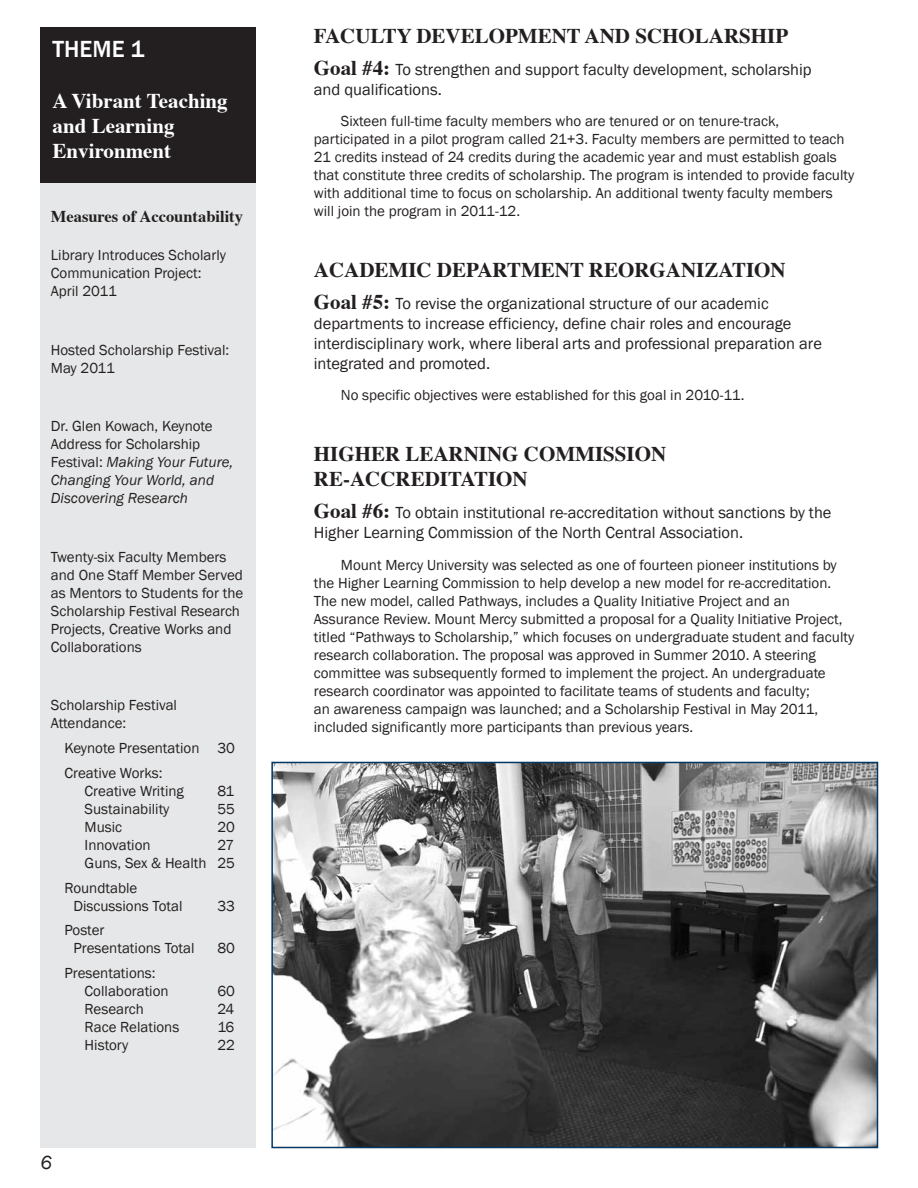
<style>
.page{position:relative;width:918px;height:1188px;background:#fff}
.page>*{position:absolute;margin:0;border:0;box-sizing:border-box;transform-origin:0 0}
.t1{font:500 24px "Franklin Gothic";color:#fff}
.t2{font:700 21px/25.2px "Times";color:#231f20}
.t3{font:700 21px/25.2px "Times";color:#fff}
.t4{font:italic 19.5px "Franklin Gothic";color:#231f20}
.t5{font:16.5px/19.8px "Franklin Gothic";color:#231f20}
.t6{font:700 16.5px "Times";color:#231f20}
.t7{font:15px/18px "Franklin Gothic";color:#231f20}
.t8{font:italic 15px/18px "Franklin Gothic";color:#231f20}
.s1{font-style:normal}
.s2{font-family:"Times";font-weight:700;font-size:21px}
</style>
<div class="page">
<div style="left:40px;top:169px;width:216px;height:979px;background:#e6e7e8"></div>
<div style="left:40px;top:27px;width:216px;height:155px;background:#231f20"></div>
<img style="left:274px;top:765px;width:601px;height:380px">
<div style="left:271px;top:762px;width:607px;height:386px;border:2px solid #003767"></div>
<h1 class="t1" style="left:53px;top:34px;width:94px">THEME 1</h1>
<h2 class="t3" style="left:53px;top:86px;width:177px">A Vibrant Teaching and Learning<br>Environment</h2>
<p class="t6" style="left:51px;top:200px;width:194px">Measures of Accountability</p>
<p class="t7" style="left:51px;top:247px;width:177px">Library Introduces Scholarly<br>Communication Project:<br>April 2011</p>
<p class="t7" style="left:51px;top:341px;width:180px">Hosted Scholarship Festival:<br>May 2011</p>
<p class="t8" style="left:51px;top:418px;width:184px"><span class="s1">Dr. Glen Kowach, Keynote<br>Address for Scholarship<br>Festival:</span> Making Your Future,<br>Changing Your World, and<br>Discovering Research</p>
<p class="t7" style="left:51px;top:548px;width:194px">Twenty-six Faculty Members and One Staff Member Served as Mentors to Students for the<br>Scholarship Festival Research<br>Projects, Creative Works and<br>Collaborations</p>
<p class="t7" style="left:51px;top:697px;width:128px">Scholarship Festival<br>Attendance:</p>
<p class="t7" style="left:64px;top:736px;width:172px;line-height:24.8px">Keynote Presentation 30<br>Creative Works:</p>
<p class="t7" style="left:85px;top:782px;width:101px">Creative Writing</p>
<p class="t7" style="left:217px;top:782px;width:18px">81</p>
<p class="t7" style="left:85px;top:800px;width:86px">Sustainability</p>
<p class="t7" style="left:217px;top:800px;width:19px">55</p>
<p class="t7" style="left:85px;top:818px;width:39px">Music</p>
<p class="t7" style="left:217px;top:818px;width:19px">20</p>
<p class="t7" style="left:85px;top:836px;width:68px">Innovation</p>
<p class="t7" style="left:85px;top:836px;width:152px;text-align:right">27<br>Guns, Sex &amp; Health 25</p>
<p class="t7" style="left:73px;top:879px;width:111px;text-indent:-9px">Roundtable<br>Discussions Total</p>
<p class="t7" style="left:217px;top:897px;width:19px">33</p>
<p class="t7" style="left:73px;top:922px;width:123px;text-indent:-9px">Poster<br>Presentations Total</p>
<p class="t7" style="left:85px;top:964px;width:86px;text-indent:-20px">Presentations:<br>Collaboration</p>
<p class="t7" style="left:217px;top:940px;width:19px">80</p>
<p class="t7" style="left:217px;top:982px;width:19px">60</p>
<p class="t7" style="left:85px;top:1000px;width:61px">Research</p>
<p class="t7" style="left:217px;top:1000px;width:18px">24</p>
<p class="t7" style="left:85px;top:1018px;width:96px">Race Relations</p>
<p class="t7" style="left:217px;top:1018px;width:19px">16</p>
<p class="t7" style="left:85px;top:1036px;width:45px">History</p>
<p class="t7" style="left:217px;top:1036px;width:19px">22</p>
<h3 class="t4" style="left:40px;top:1150px;width:13px">6</h3>
<h2 class="t2" style="left:314px;top:21px;width:476px">FACULTY DEVELOPMENT AND SCHOLARSHIP</h2>
<p class="t5" style="left:314px;top:60px;width:499px"><span class="s2">Goal #4:</span> To strengthen and support faculty development, scholarship and qualifications.</p>
<p class="t7" style="left:314px;top:112px;width:542px;text-indent:27px">Sixteen full-time faculty members who are tenured or on tenure-track, participated in a pilot program called 21+3. Faculty members are permitted to teach 21 credits instead of 24 credits during the academic year and must establish goals that constitute three credits of scholarship. The program is intended to provide faculty with additional time to focus on scholarship. An additional twenty faculty members will join the program in 2011-12.</p>
<h2 class="t2" style="left:314px;top:255px;width:473px">ACADEMIC DEPARTMENT REORGANIZATION</h2>
<p class="t5" style="left:314px;top:294px;width:510px"><span class="s2">Goal #5:</span> To revise the organizational structure of our academic departments to increase efficiency, define chair roles and encourage interdisciplinary work, where liberal arts and professional preparation are integrated and promoted.</p>
<p class="t7" style="left:341px;top:386px;width:405px">No specific objectives were established for this goal in 2010-11.</p>
<h2 class="t2" style="left:314px;top:439px;width:354px">HIGHER LEARNING COMMISSION<br>RE-ACCREDITATION</h2>
<p class="t5" style="left:314px;top:503px;width:519px"><span class="s2">Goal #6:</span> To obtain institutional re-accreditation without sanctions by the<br>Higher Learning Commission of the North Central Association.</p>
<p class="t7" style="left:314px;top:556px;width:542px;text-indent:27px">Mount Mercy University was selected as one of fourteen pioneer institutions by the Higher Learning Commission to help develop a new model for re-accreditation.<br>The new model, called Pathways, includes a Quality Initiative Project and an Assurance Review. Mount Mercy submitted a proposal for a Quality Initiative Project, titled “Pathways to Scholarship,” which focuses on undergraduate student and faculty research collaboration. The proposal was approved in Summer 2010. A steering committee was subsequently formed to implement the project. An undergraduate research coordinator was appointed to facilitate teams of students and faculty;<br>an awareness campaign was launched; and a Scholarship Festival in May 2011, included significantly more participants than previous years.</p>
</div>
